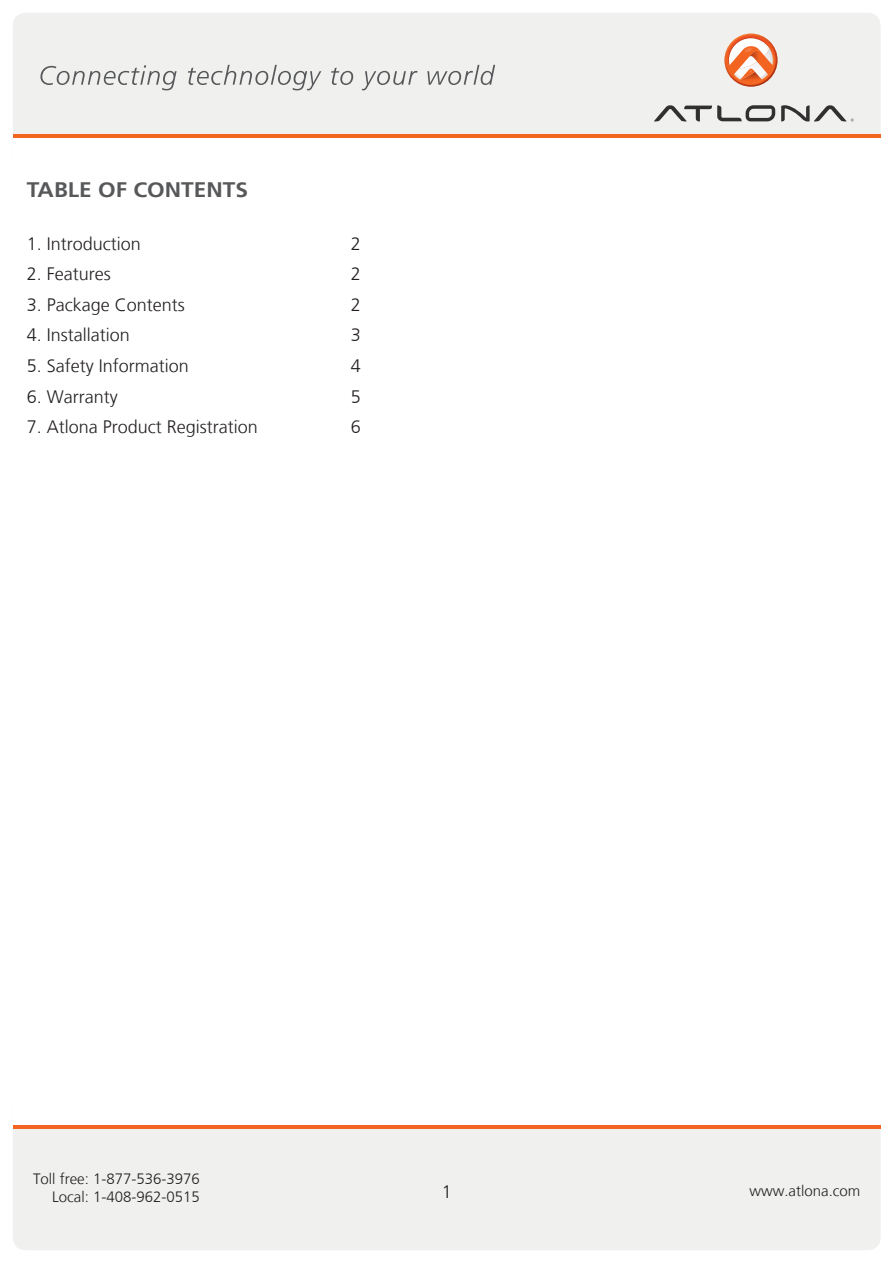
<style>
.page{position:relative;width:893px;height:1263px;background:#fff}
.page>*{position:absolute;margin:0;border:0;box-sizing:border-box;transform-origin:0 0}
.t1{font:700 21px "Frutiger LT";color:#57585a;scale:1.08 1}
.t2{font:300 18px "Frutiger LT";color:#231f20}
.t3{font:300 15px/18px "Frutiger LT";color:#231f20;text-align:right}
</style>
<div class="page">
<div style="left:13px;top:1094px;width:868px;height:156px;background:#f0f1ef;border-radius:13px"></div>
<div style="left:13px;top:1091px;width:868px;height:36px;background:#fff"></div>
<hr style="left:13px;top:1125px;width:868px;height:3px;background:#f36421">
<div style="left:13px;top:13px;width:868px;height:156px;background:#f0f1ef;border-radius:13px"></div>
<div style="left:13px;top:136px;width:868px;height:36px;background:#fff"></div>
<hr style="left:13px;top:134px;width:868px;height:4px;background:#f36421">
<svg style="left:654px;top:105px;width:121px;height:16px"></svg>
<svg style="left:781px;top:105px;width:73px;height:17px"></svg>
<svg style="left:724px;top:34px;width:54px;height:53px"></svg>
<svg style="left:726px;top:35px;width:50px;height:50px"></svg>
<svg style="left:728px;top:37px;width:46px;height:46px"></svg>
<svg style="left:40px;top:65px;width:137px;height:25px"></svg>
<svg style="left:188px;top:65px;width:133px;height:25px"></svg>
<svg style="left:331px;top:68px;width:22px;height:17px"></svg>
<svg style="left:362px;top:71px;width:55px;height:19px"></svg>
<svg style="left:427px;top:65px;width:68px;height:20px"></svg>
<p class="t1" style="left:27px;top:178px;width:206px">TABLE OF CONTENTS</p>
<p class="t2" style="left:27px;top:233px;width:116px">1. Introduction</p>
<p class="t2" style="left:351px;top:233px;width:12px">2</p>
<p class="t2" style="left:27px;top:264px;width:86px">2. Features</p>
<p class="t2" style="left:351px;top:264px;width:12px">2</p>
<p class="t2" style="left:27px;top:294px;width:160px">3. Package Contents</p>
<p class="t2" style="left:351px;top:294px;width:12px">2</p>
<p class="t2" style="left:27px;top:325px;width:105px">4. Installation</p>
<p class="t2" style="left:351px;top:325px;width:12px">3</p>
<p class="t2" style="left:27px;top:355px;width:163px">5. Safety Information</p>
<p class="t2" style="left:351px;top:355px;width:12px">4</p>
<p class="t2" style="left:27px;top:386px;width:92px">6. Warranty</p>
<p class="t2" style="left:351px;top:386px;width:12px">5</p>
<p class="t2" style="left:27px;top:417px;width:233px">7. Atlona Product Registration</p>
<p class="t2" style="left:351px;top:417px;width:12px">6</p>
<p class="t3" style="left:33px;top:1170px;width:168px">Toll free: 1-877-536-3976<br>Local: 1-408-962-0515</p>
<p class="t2" style="left:442px;top:1181px;width:12px">1</p>
<p class="t3" style="left:749px;top:1181px;width:112px">www.atlona.com</p>
</div>
